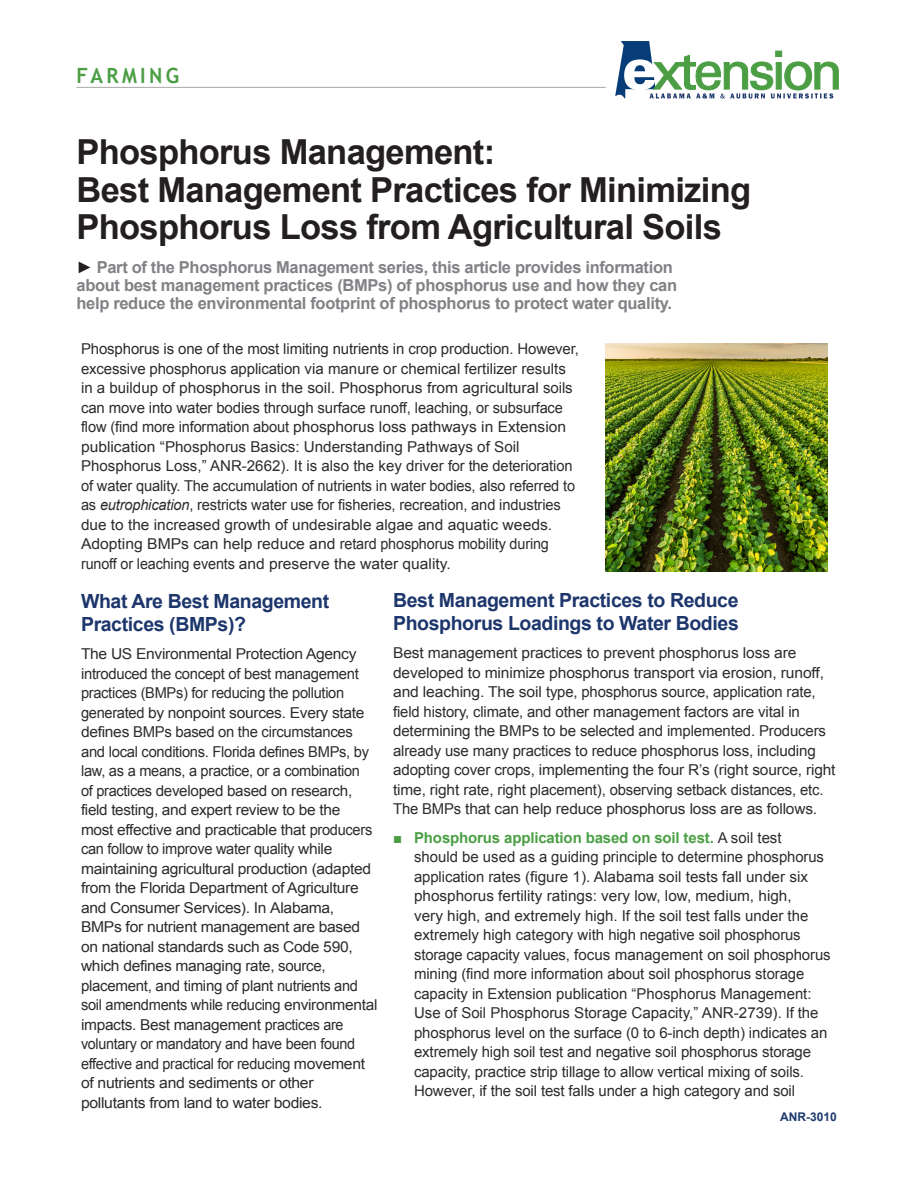
<style>
.page{position:relative;width:918px;height:1188px;background:#fff}
.page>*{position:absolute;margin:0;border:0;box-sizing:border-box;transform-origin:0 0}
.t1{font:700 34.5px/37.5px "Arial";letter-spacing:-.02em;color:#231f20}
.t2{font:700 21px "Trebuchet MS";letter-spacing:.17em;color:#4c9e45;scale:.95 1}
.t3{font:700 19.5px/22.5px "Arial";letter-spacing:-.02em;color:#1d366c}
.t4{font:700 16.5px/18px "Arial";letter-spacing:-.02em;color:#808285}
.t5{font:15px/19.5px "Arial";letter-spacing:-.01em;color:#2e2b2c}
.t6{font:15px/19.5px "Arial";letter-spacing:-.01em;color:#2e2b2c;scale:1.04 1}
.t7{font:700 12px "Arial";color:#1f3b70}
.s1{color:#231f20}
.s2{font-style:italic}
.s3{color:#4c9e45}
.s4{font-weight:700;color:#4b9f45}
</style>
<div class="page">
<svg style="left:615px;top:41px;width:224px;height:58px"></svg>
<hr style="left:76px;top:87px;width:530px;height:1px;background:#231f20">
<img style="left:606px;top:343px;width:221px;height:228px">
<h2 class="t2" style="left:76px;top:62px;width:110px">FARMING</h2>
<h1 class="t1" style="left:76px;top:135px;width:676px">Phosphorus Management:<br>Best Management Practices for Minimizing<br>Phosphorus Loss from Agricultural Soils</h1>
<p class="t4" style="left:76px;top:258px;width:602px"><span class="s1">►</span> Part of the Phosphorus Management series, this article provides information about best management practices (BMPs) of phosphorus use and how they can help reduce the environmental footprint of phosphorus to protect water quality.</p>
<p class="t5" style="left:81px;top:339px;width:499px">Phosphorus is one of the most limiting nutrients in crop production. However, excessive phosphorus application via manure or chemical fertilizer results in a buildup of phosphorus in the soil. Phosphorus from agricultural soils can move into water bodies through surface runoff, leaching, or subsurface flow (find more information about phosphorus loss pathways in Extension publication “Phosphorus Basics: Understanding Pathways of Soil Phosphorus Loss,” ANR-2662). It is also the key driver for the deterioration of water quality. The accumulation of nutrients in water bodies, also referred to as <span class="s2">eutrophication</span>, restricts water use for fisheries, recreation, and industries due to the increased growth of undesirable algae and aquatic weeds.<br>Adopting BMPs can help reduce and retard phosphorus mobility during runoff or leaching events and preserve the water quality.</p>
<h3 class="t3" style="left:81px;top:591px;width:250px">What Are Best Management<br>Practices (BMPs)?</h3>
<p class="t6" style="left:81px;top:644px;width:287px">The US Environmental Protection Agency introduced the concept of best management practices (BMPs) for reducing the pollution generated by nonpoint sources. Every state defines BMPs based on the circumstances and local conditions. Florida defines BMPs, by law, as a means, a practice, or a combination<br>of practices developed based on research, field testing, and expert review to be the<br>most effective and practicable that producers can follow to improve water quality while maintaining agricultural production (adapted from the Florida Department of Agriculture and Consumer Services). In Alabama, BMPs for nutrient management are based on national standards such as Code 590, which defines managing rate, source, placement, and timing of plant nutrients and soil amendments while reducing environmental impacts. Best management practices are voluntary or mandatory and have been found effective and practical for reducing movement of nutrients and sediments or other pollutants from land to water bodies.</p>
<h3 class="t3" style="left:393px;top:590px;width:347px">Best Management Practices to Reduce<br>Phosphorus Loadings to Water Bodies</h3>
<p class="t6" style="left:393px;top:643px;width:427px">Best management practices to prevent phosphorus loss are developed to minimize phosphorus transport via erosion, runoff, and leaching. The soil type, phosphorus source, application rate, field history, climate, and other management factors are vital in determining the BMPs to be selected and implemented. Producers already use many practices to reduce phosphorus loss, including adopting cover crops, implementing the four R’s (right source, right time, right rate, right placement), observing setback distances, etc.<br>The BMPs that can help reduce phosphorus loss are as follows.</p>
<p class="t5" style="left:414px;top:828px;width:418px;text-indent:-21px"><span class="s3">■</span> <span class="s4">Phosphorus application based on soil test.</span> A soil test<br>should be used as a guiding principle to determine phosphorus application rates (figure 1). Alabama soil tests fall under six phosphorus fertility ratings: very low, low, medium, high,<br>very high, and extremely high. If the soil test falls under the extremely high category with high negative soil phosphorus storage capacity values, focus management on soil phosphorus mining (find more information about soil phosphorus storage capacity in Extension publication “Phosphorus Management:<br>Use of Soil Phosphorus Storage Capacity,” ANR-2739). If the phosphorus level on the surface (0 to 6-inch depth) indicates an extremely high soil test and negative soil phosphorus storage capacity, practice strip tillage to allow vertical mixing of soils.<br>However, if the soil test falls under a high category and soil</p>
<p class="t7" style="left:780px;top:1108px;width:58px">ANR-3010</p>
</div>
